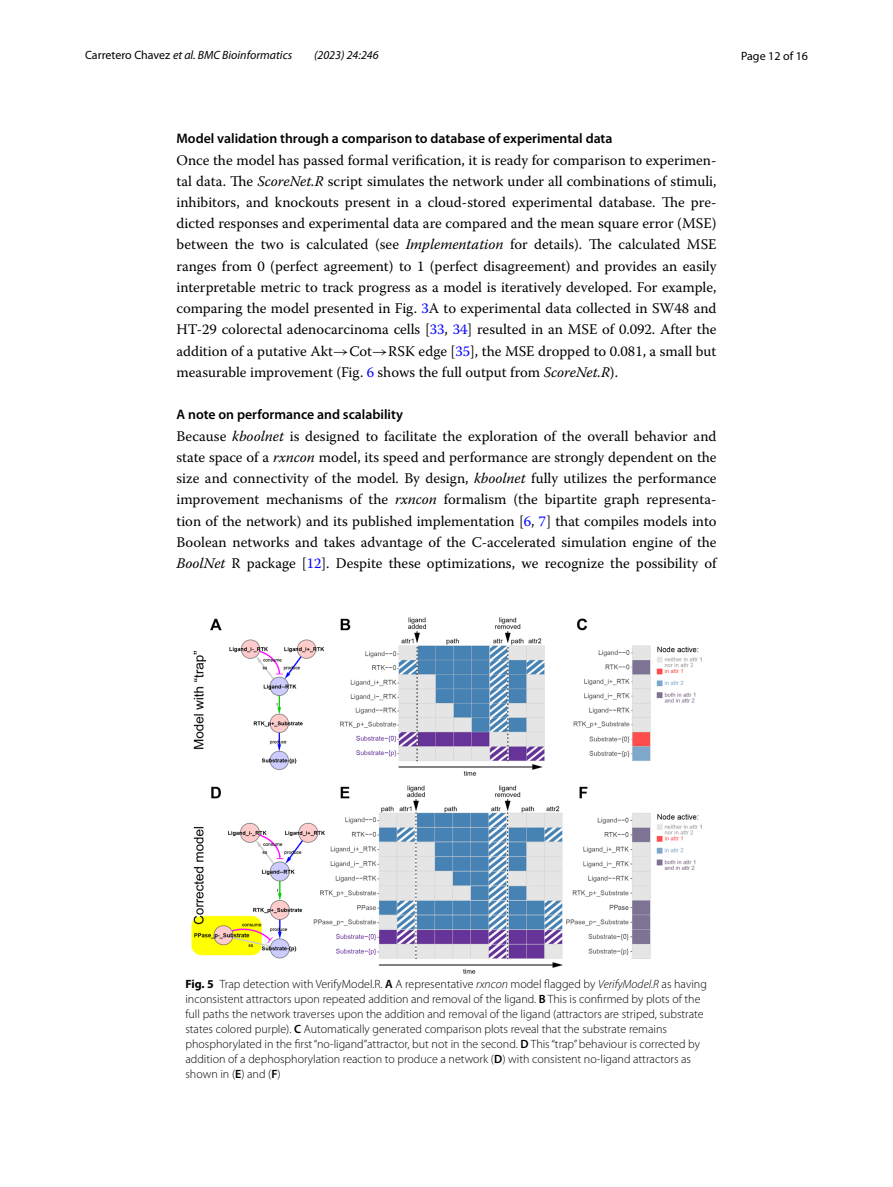
<style>
.page{position:relative;width:893px;height:1187px;background:#fff}
.page>*{position:absolute;margin:0;border:0;box-sizing:border-box;transform-origin:0 0}
.t1{font:14.7px/21.3px "Warnock Pro";color:#000;text-align:justify}
.t2{font:600 13.8px "Myriad Pro";color:#000}
.t3{font:300 12px/15px "Myriad Pro";color:#000}
.t4{font:italic 12px "Myriad Pro";color:#000}
.t5{font:12px "Myriad Pro";color:#000}
.s1{font-style:normal}
.s2{font-style:italic}
.s3{color:#00f}
.s4{font-family:"MTSY"}
.s5{font-weight:700}
.s6{font-weight:600}
</style>
<div class="page">
<img style="left:191px;top:617px;width:511px;height:356px">
<p class="t4" style="left:85px;top:48px;width:209px"><span class="s1">Carretero Chavez</span> et al. BMC Bioinformatics</p>
<p class="t4" style="left:314px;top:48px;width:66px">(2023) 24:246</p>
<p class="t5" style="left:741px;top:48px;width:68px">Page 12 of 16</p>
<p class="t2" style="left:176px;top:130px;width:437px">Model validation through a comparison to database of experimental data</p>
<p class="t1" style="left:176px;top:149px;width:542px">Once the model has passed formal verification, it is ready for comparison to experimen&shy;tal data. The <span class="s2">ScoreNet.R</span> script simulates the network under all combinations of stimuli, inhibitors, and knockouts present in a cloud-stored experimental database. The pre&shy;dicted responses and experimental data are compared and the mean square error (MSE) between the two is calculated (see <span class="s2">Implementation</span> for details). The calculated MSE ranges from 0 (perfect agreement) to 1 (perfect disagreement) and provides an easily interpretable metric to track progress as a model is iteratively developed. For example, comparing the model presented in Fig. <span class="s3">3</span>A to experimental data collected in SW48 and HT-29 colorectal adenocarcinoma cells [<span class="s3">33</span>, <span class="s3">34</span>] resulted in an MSE of 0.092. After the addition of a putative Akt<span class="s4">→</span>Cot<span class="s4">→</span>RSK edge [<span class="s3">35</span>], the MSE dropped to 0.081, a small but measurable improvement (Fig. <span class="s3">6</span> shows the full output from <span class="s2">ScoreNet.R</span>).</p>
<p class="t2" style="left:176px;top:406px;width:228px">A note on performance and scalability</p>
<p class="t1" style="left:176px;top:425px;width:542px">Because <span class="s2">kboolnet</span> is designed to facilitate the exploration of the overall behavior and state space of a <span class="s2">rxncon</span> model, its speed and performance are strongly dependent on the size and connectivity of the model. By design, <span class="s2">kboolnet</span> fully utilizes the performance improvement mechanisms of the <span class="s2">rxncon</span> formalism (the bipartite graph representa&shy;tion of the network) and its published implementation [<span class="s3">6</span>, <span class="s3">7</span>] that compiles models into Boolean networks and takes advantage of the C-accelerated simulation engine of the <span class="s2">BoolNet</span> R package [<span class="s3">12</span>]. Despite these optimizations, we recognize the possibility of</p>
<p class="t3" style="left:185px;top:976px;width:523px"><span class="s5">Fig. 5</span> Trap detection with VerifyModel.R. <span class="s6">A</span> A representative <span class="s2">rxncon</span> model flagged by <span class="s2">VerifyModel.R</span> as having inconsistent attractors upon repeated addition and removal of the ligand. <span class="s6">B</span> This is confirmed by plots of the full paths the network traverses upon the addition and removal of the ligand (attractors are striped, substrate states colored purple). <span class="s6">C</span> Automatically generated comparison plots reveal that the substrate remains phosphorylated in the first “no-ligand”attractor, but not in the second. <span class="s6">D</span> This “trap” behaviour is corrected by addition of a dephosphorylation reaction to produce a network (<span class="s6">D</span>) with consistent no-ligand attractors as shown in (<span class="s6">E</span>) and (<span class="s6">F</span>)</p>
</div>
